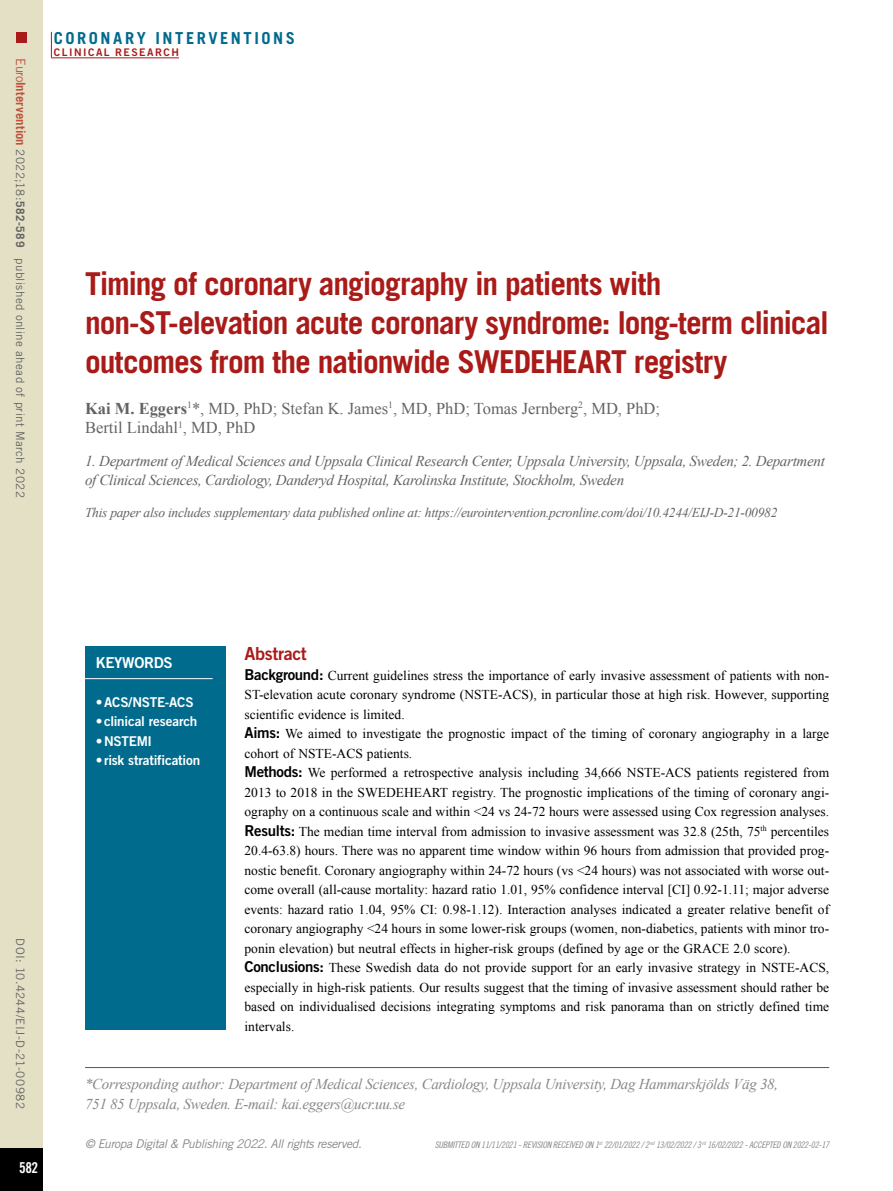
<style>
.page{position:relative;width:893px;height:1191px;background:#fff}
.page>*{position:absolute;margin:0;border:0;box-sizing:border-box;transform-origin:0 0}
.t1{font:700 31.5px/39px "Trade Gothic LT Std";letter-spacing:-.035em;color:#a91b18}
.t2{font:18px "Trade Gothic LT Std Bd 2";letter-spacing:-.02em;color:#a91b18}
.t3{font:16.5px/19.5px "Times New Roman";color:#646363}
.t4{font:700 16.5px "Trade Gothic LT Std";letter-spacing:.155em;color:#006b8d}
.t5{font:italic 15px/19.5px "Times New Roman";letter-spacing:-.02em;color:#646363}
.t6{font:italic 15px/19.5px "Times New Roman";letter-spacing:-.02em;color:#878787}
.t7{font:15px "Trade Gothic LT Std Bd 2";letter-spacing:-.02em;color:#fff}
.t8{font:15px "Trade Gothic LT Std Bd Cn 20";color:#fff}
.t9{font:13.5px/19.5px "Times New Roman";color:#000}
.t10{font:italic 13.5px "Times New Roman";letter-spacing:-.02em;color:#646363}
.t11{font:13.5px "Trade Gothic LT Std Bd 2";letter-spacing:-.015em;color:#fff}
.t12{font:italic 12px "Trade Gothic LT Std";letter-spacing:-.03em;color:#878787}
.t13{font:11.7px "Trade Gothic LT Std";letter-spacing:.03em;color:#646363}
.t14{font:10.5px "Trade Gothic LT Std Bd 2";letter-spacing:.14em;color:#a91b18}
.t15{font:9px "Trade Gothic LT Std Cn 18 Obl";letter-spacing:-.02em;color:#878787}
.s1{font-size:12.75px;color:#bc533d}
.s2{font-weight:700;font-size:12.75px;color:#bc533d}
.s3{font-weight:700}
.s4{font-family:"Trade Gothic LT Std Bd 2";font-size:15px}
</style>
<div class="page">
<div style="left:0;top:0;width:43px;height:1191px;background:#e4e0c5"></div>
<div style="left:0;top:1148px;width:43px;height:43px;background:#000"></div>
<div style="left:16px;top:32px;width:10px;height:10px;background:#a91b18"></div>
<svg style="left:51px;top:32px;width:1px;height:25px"></svg>
<hr style="left:51px;top:57px;width:128px;height:1px;background:#a91b18">
<hr style="left:85px;top:1067px;width:744px;height:1px;background:#575756">
<div style="left:85px;top:646px;width:140px;height:383px;background:#006b8d"></div>
<hr style="left:83px;top:678px;width:130px;height:1px;background:#fff">
<p class="t13" style="left:27px;top:58px;width:441px;rotate:90deg"><span class="s1">Euro</span><span class="s2">Intervention</span> 2022;18:<span class="s3">582-589</span> published online ahead of print March 2022</p>
<p class="t4" style="left:54px;top:28px;width:243px">CORONARY INTERVENTIONS</p>
<p class="t14" style="left:54px;top:45px;width:127px">CLINICAL RESEARCH</p>
<h1 class="t1" style="left:85px;top:264px;width:745px">Timing of coronary angiography in patients with non-ST-elevation acute coronary syndrome: long-term clinical outcomes from the nationwide SWEDEHEART registry</h1>
<p class="t3" style="left:85px;top:398px;width:577px"><span class="s3">Kai M. Eggers</span><sup>1</sup>*, MD, PhD; Stefan K. James<sup>1</sup>, MD, PhD; Tomas Jernberg<sup>2</sup>, MD, PhD;<br>Bertil Lindahl<sup>1</sup>, MD, PhD</p>
<p class="t5" style="left:85px;top:450px;width:741px">1. Department of Medical Sciences and Uppsala Clinical Research Center, Uppsala University, Uppsala, Sweden; 2. Department of Clinical Sciences, Cardiology, Danderyd Hospital, Karolinska Institute, Stockholm, Sweden</p>
<p class="t10" style="left:85px;top:503px;width:694px">This paper also includes supplementary data published online at: https://eurointervention.pcronline.com/doi/10.4244/EIJ-D-21-00982</p>
<p class="t13" style="left:27px;top:938px;width:172px;rotate:90deg">DOI: 10.4244/EIJ-D-21-00982</p>
<p class="t8" style="left:19px;top:1158px;width:21px">582</p>
<p class="t7" style="left:96px;top:653px;width:79px">KEYWORDS</p>
<p class="t11" style="left:96px;top:693px;width:100px">•ACS/NSTE-ACS</p>
<p class="t11" style="left:96px;top:713px;width:103px">• clinical research</p>
<p class="t11" style="left:96px;top:732px;width:58px">•NSTEMI</p>
<p class="t11" style="left:96px;top:752px;width:106px">• risk stratification</p>
<h2 class="t2" style="left:244px;top:642px;width:64px">Abstract</h2>
<p class="t9" style="left:244px;top:665px;width:586px"><span class="s4">Background:</span> Current guidelines stress the importance of early invasive assessment of patients with non-ST-elevation acute coronary syndrome (NSTE-ACS), in particular those at high risk. However, supporting scientific evidence is limited.<br><span class="s4">Aims:</span> We aimed to investigate the prognostic impact of the timing of coronary angiography in a large cohort of NSTE-ACS patients.<br><span class="s4">Methods:</span> We performed a retrospective analysis including 34,666 NSTE-ACS patients registered from 2013 to 2018 in the SWEDEHEART registry. The prognostic implications of the timing of coronary angi&shy;ography on a continuous scale and within &lt;24 vs 24-72 hours were assessed using Cox regression analyses.<br><span class="s4">Results:</span> The median time interval from admission to invasive assessment was 32.8 (25th, 75<sup>th</sup> percentiles 20.4-63.8) hours. There was no apparent time window within 96 hours from admission that provided prog&shy;nostic benefit. Coronary angiography within 24-72 hours (vs &lt;24 hours) was not associated with worse out&shy;come overall (all-cause mortality: hazard ratio 1.01, 95% confidence interval [CI] 0.92-1.11; major adverse events: hazard ratio 1.04, 95% CI: 0.98-1.12). Interaction analyses indicated a greater relative benefit of coronary angiography &lt;24 hours in some lower-risk groups (women, non-diabetics, patients with minor tro&shy;ponin elevation) but neutral effects in higher-risk groups (defined by age or the GRACE 2.0 score).<br><span class="s4">Conclusions:</span> These Swedish data do not provide support for an early invasive strategy in NSTE-ACS, especially in high-risk patients. Our results suggest that the timing of invasive assessment should rather be based on individualised decisions integrating symptoms and risk panorama than on strictly defined time intervals.</p>
<p class="t6" style="left:85px;top:1074px;width:695px">*Corresponding author: Department of Medical Sciences, Cardiology, Uppsala University, Dag Hammarskjölds Väg 38,<br>751 85 Uppsala, Sweden. E-mail: kai.eggers@ucr.uu.se</p>
<p class="t12" style="left:85px;top:1137px;width:278px">© Europa Digital &amp; Publishing 2022. All rights reserved.</p>
<p class="t15" style="left:435px;top:1139px;width:396px">SUBMITTED ON 11/11/2021 - REVISION RECEIVED ON 1<sup>st</sup> 22/01/2022 / 2 <sup>nd</sup> 13/02/2022 / 3 <sup>rd</sup> 16/02/2022 - ACCEPTED ON 2022-02-17</p>
</div>
